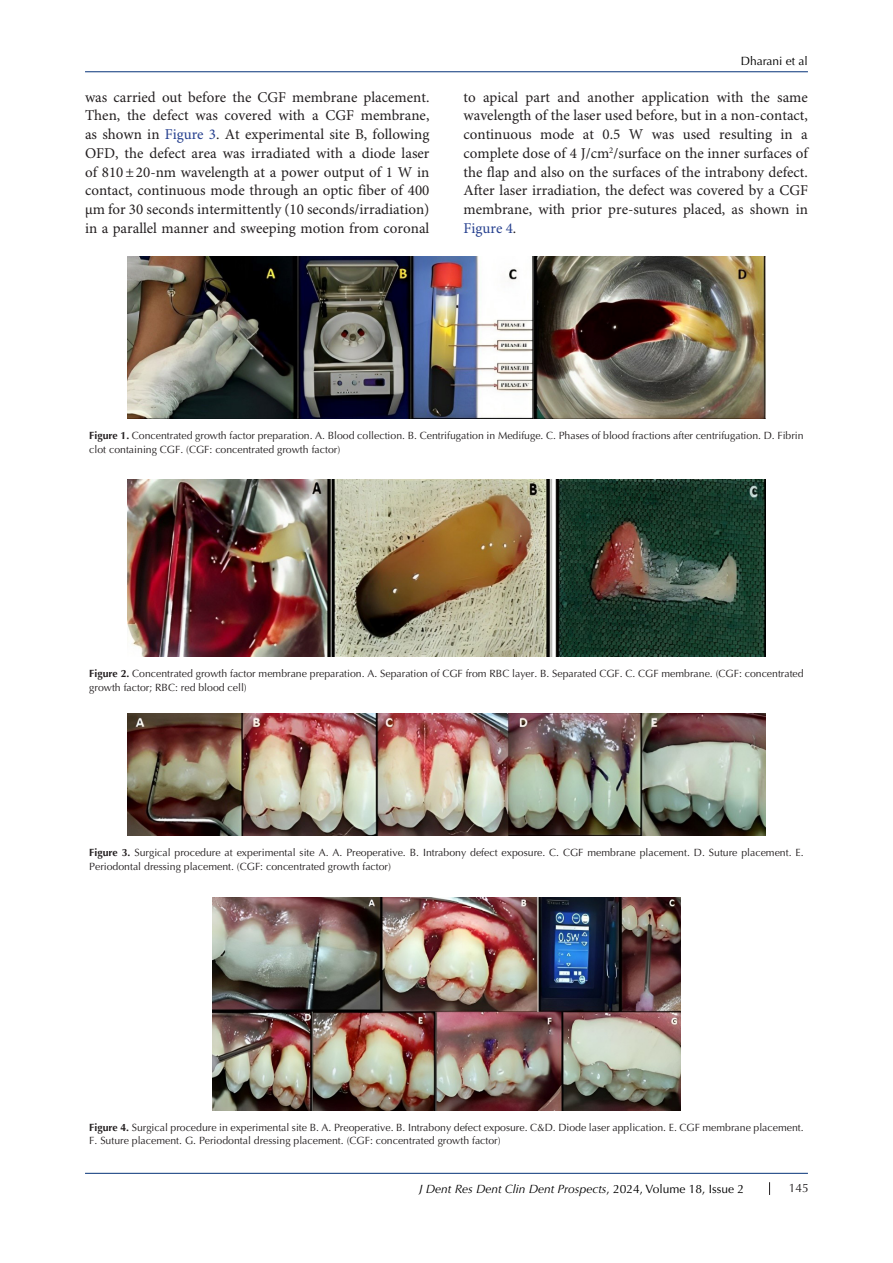
<style>
.page{position:relative;width:893px;height:1263px;background:#fff}
.page>*{position:absolute;margin:0;border:0;box-sizing:border-box;transform-origin:0 0}
.t1{font:15px/18.8px "Minion Pro";color:#231f20;text-align:justify}
.t2{font:italic 12px "Optima LT Std";color:#000}
.t3{font:12px "Optima LT Std";color:#000}
.t4{font:12px "Optima LT Std";color:#231f20}
.t5{font:10.5px/13.5px "Optima LT Std";color:#231f20}
.s1{color:#253f8e}
.s2{font-weight:700}
.s3{font-style:normal}
</style>
<div class="page">
<hr style="left:85px;top:71px;width:723px;height:1px;background:#053278">
<hr style="left:85px;top:1173px;width:723px;height:1px;background:#053278">
<svg style="left:769px;top:1182px;width:1px;height:13px"></svg>
<img style="left:128px;top:256px;width:637px;height:163px">
<img style="left:128px;top:480px;width:637px;height:177px">
<img style="left:128px;top:714px;width:637px;height:122px">
<img style="left:213px;top:897px;width:467px;height:213px">
<p class="t3" style="left:741px;top:54px;width:69px">Dharani et al</p>
<p class="t1" style="left:85px;top:88px;width:346px">was carried out before the CGF membrane placement.<br>Then, the defect was covered with a CGF membrane, as shown in <span class="s1">Figure 3</span>. At experimental site B, following OFD, the defect area was irradiated with a diode laser of 810±20-nm wavelength at a power output of 1 W in contact, continuous mode through an optic fiber of 400 µm for 30 seconds intermittently (10 seconds/irradiation) in a parallel manner and sweeping motion from coronal</p>
<p class="t1" style="left:463px;top:88px;width:346px">to apical part and another application with the same wavelength of the laser used before, but in a non-contact, continuous mode at 0.5 W was used resulting in a complete dose of 4 J/cm<sup>2</sup>/surface on the inner surfaces of the flap and also on the surfaces of the intrabony defect.<br>After laser irradiation, the defect was covered by a CGF membrane, with prior pre-sutures placed, as shown in <span class="s1">Figure 4</span>.</p>
<p class="t5" style="left:89px;top:429px;width:716px"><span class="s2">Figure 1.</span> Concentrated growth factor preparation. A. Blood collection. B. Centrifugation in Medifuge. C. Phases of blood fractions after centrifugation. D. Fibrin clot containing CGF. (CGF: concentrated growth factor)</p>
<p class="t5" style="left:89px;top:667px;width:716px"><span class="s2">Figure 2.</span> Concentrated growth factor membrane preparation. A. Separation of CGF from RBC layer. B. Separated CGF. C. CGF membrane. (CGF: concentrated growth factor; RBC: red blood cell)</p>
<p class="t5" style="left:89px;top:846px;width:716px"><span class="s2">Figure 3.</span> Surgical procedure at experimental site A. A. Preoperative. B. Intrabony defect exposure. C. CGF membrane placement. D. Suture placement. E.<br>Periodontal dressing placement. (CGF: concentrated growth factor)</p>
<p class="t5" style="left:89px;top:1120px;width:716px"><span class="s2">Figure 4.</span> Surgical procedure in experimental site B. A. Preoperative. B. Intrabony defect exposure. C&amp;D. Diode laser application. E. CGF membrane placement.<br>F. Suture placement. G. Periodontal dressing placement. (CGF: concentrated growth factor)</p>
<p class="t2" style="left:419px;top:1181px;width:326px">J Dent Res Dent Clin Dent Prospects<span class="s3">, 2024, Volume 18, Issue 2</span></p>
<p class="t4" style="left:789px;top:1181px;width:22px">145</p>
</div>
